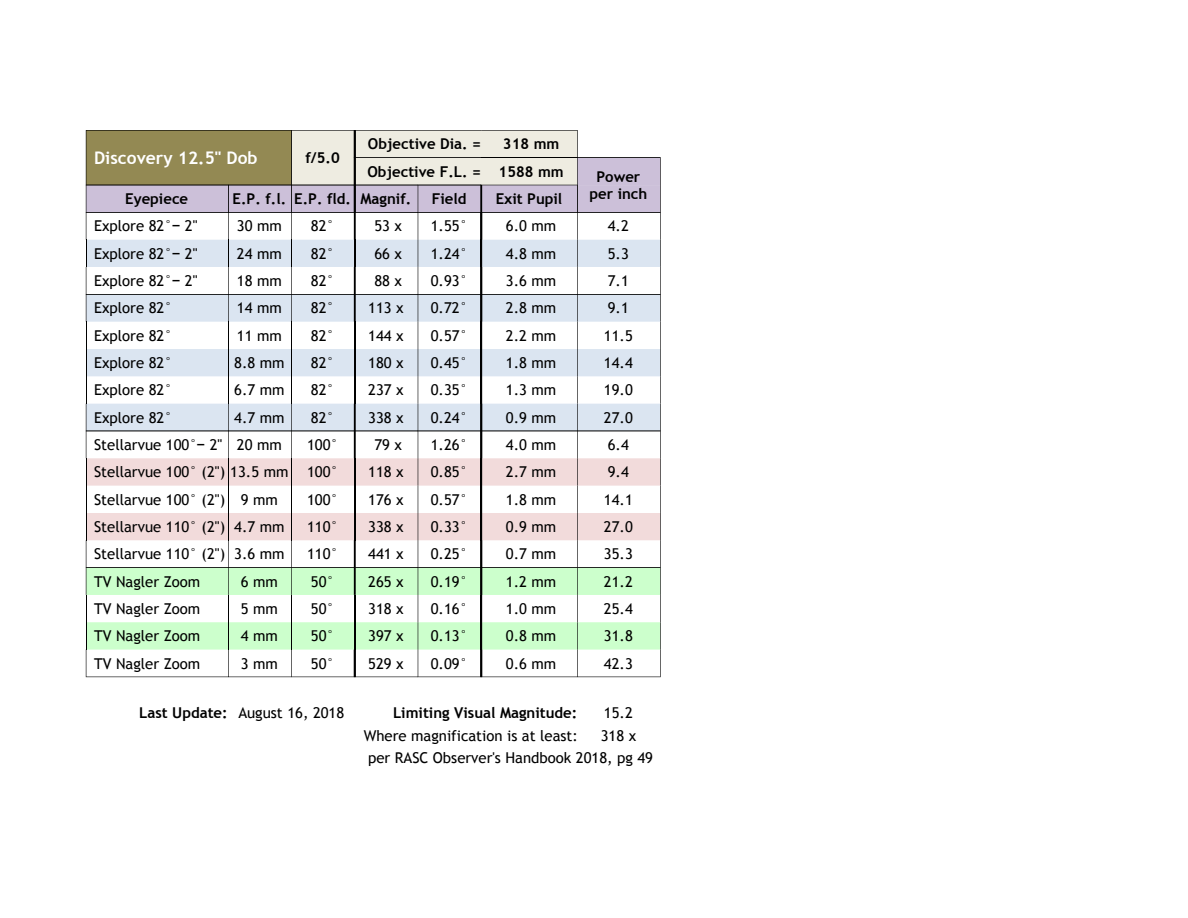
<style>
.page{position:relative;width:1188px;height:918px;background:#fff}
.page>*{position:absolute;margin:0;border:0;box-sizing:border-box;transform-origin:0 0}
.t1{font:700 17.4px "Trebuchet MS";color:#fff}
.t2{font:14.85px/22.4px "Trebuchet MS";color:#000}
.t3{font:700 14.85px/27.3px "Trebuchet MS";color:#000;text-align:right}
.s1{font-family:"Arial Unicode MS"}
.s2{font-weight:700}
</style>
<div class="page">
<svg style="left:86px;top:130px;width:575px;height:548px"></svg>
<p class="t1" style="left:94px;top:148px;width:165px">Discovery 12.5" Dob</p>
<p class="t3" style="left:305px;top:144px;width:36px">f/5.0</p>
<p class="t3" style="left:368px;top:130px;width:114px">Objective Dia. =</p>
<p class="t3" style="left:368px;top:130px;width:198px">318 mm<br>Objective F.L. = 1588 mm</p>
<p class="t3" style="left:596px;top:163px;width:45px">Power</p>
<p class="t3" style="left:125px;top:185px;width:64px">Eyepiece</p>
<p class="t3" style="left:233px;top:185px;width:180px">E.P. f.l. E.P. fld. Magnif.</p>
<p class="t3" style="left:432px;top:185px;width:36px">Field</p>
<p class="t3" style="left:496px;top:185px;width:68px">Exit Pupil</p>
<p class="t3" style="left:590px;top:180px;width:59px">per inch</p>
<p class="t2" style="left:94px;top:215px;width:105px">Explore 82°<span class="s1">−</span> 2"</p>
<p class="t2" style="left:237px;top:215px;width:46px">30 mm</p>
<p class="t2" style="left:311px;top:215px;width:25px">82°</p>
<p class="t2" style="left:374px;top:215px;width:29px">53 x</p>
<p class="t2" style="left:431px;top:215px;width:38px">1.55°</p>
<p class="t2" style="left:506px;top:215px;width:52px">6.0 mm</p>
<p class="t2" style="left:608px;top:215px;width:23px">4.2</p>
<p class="t2" style="left:94px;top:242px;width:105px">Explore 82°<span class="s1">−</span> 2"</p>
<p class="t2" style="left:237px;top:242px;width:46px">24 mm</p>
<p class="t2" style="left:311px;top:242px;width:25px">82°</p>
<p class="t2" style="left:374px;top:242px;width:29px">66 x</p>
<p class="t2" style="left:431px;top:242px;width:38px">1.24°</p>
<p class="t2" style="left:506px;top:242px;width:52px">4.8 mm</p>
<p class="t2" style="left:608px;top:242px;width:23px">5.3</p>
<p class="t2" style="left:94px;top:269px;width:105px">Explore 82°<span class="s1">−</span> 2"</p>
<p class="t2" style="left:237px;top:269px;width:46px">18 mm</p>
<p class="t2" style="left:311px;top:269px;width:25px">82°</p>
<p class="t2" style="left:374px;top:269px;width:29px">88 x</p>
<p class="t2" style="left:431px;top:269px;width:38px">0.93°</p>
<p class="t2" style="left:506px;top:269px;width:52px">3.6 mm</p>
<p class="t2" style="left:608px;top:269px;width:23px">7.1</p>
<p class="t2" style="left:94px;top:297px;width:80px">Explore 82°</p>
<p class="t2" style="left:237px;top:297px;width:46px">14 mm</p>
<p class="t2" style="left:311px;top:297px;width:25px">82°</p>
<p class="t2" style="left:368px;top:297px;width:37px">113 x</p>
<p class="t2" style="left:431px;top:297px;width:38px">0.72°</p>
<p class="t2" style="left:506px;top:297px;width:52px">2.8 mm</p>
<p class="t2" style="left:608px;top:297px;width:23px">9.1</p>
<p class="t2" style="left:94px;top:324px;width:80px">Explore 82°</p>
<p class="t2" style="left:237px;top:324px;width:46px">11 mm</p>
<p class="t2" style="left:311px;top:324px;width:25px">82°</p>
<p class="t2" style="left:368px;top:324px;width:37px">144 x</p>
<p class="t2" style="left:431px;top:324px;width:38px">0.57°</p>
<p class="t2" style="left:506px;top:324px;width:52px">2.2 mm</p>
<p class="t2" style="left:604px;top:324px;width:30px">11.5</p>
<p class="t2" style="left:94px;top:351px;width:80px">Explore 82°</p>
<p class="t2" style="left:234px;top:351px;width:52px">8.8 mm</p>
<p class="t2" style="left:311px;top:351px;width:25px">82°</p>
<p class="t2" style="left:368px;top:351px;width:37px">180 x</p>
<p class="t2" style="left:431px;top:351px;width:38px">0.45°</p>
<p class="t2" style="left:506px;top:351px;width:52px">1.8 mm</p>
<p class="t2" style="left:604px;top:351px;width:30px">14.4</p>
<p class="t2" style="left:94px;top:379px;width:80px">Explore 82°</p>
<p class="t2" style="left:234px;top:379px;width:52px">6.7 mm</p>
<p class="t2" style="left:311px;top:379px;width:25px">82°</p>
<p class="t2" style="left:368px;top:379px;width:37px">237 x</p>
<p class="t2" style="left:431px;top:379px;width:38px">0.35°</p>
<p class="t2" style="left:506px;top:379px;width:52px">1.3 mm</p>
<p class="t2" style="left:604px;top:379px;width:30px">19.0</p>
<p class="t2" style="left:94px;top:406px;width:80px">Explore 82°</p>
<p class="t2" style="left:234px;top:406px;width:52px">4.7 mm</p>
<p class="t2" style="left:311px;top:406px;width:25px">82°</p>
<p class="t2" style="left:368px;top:406px;width:37px">338 x</p>
<p class="t2" style="left:431px;top:406px;width:38px">0.24°</p>
<p class="t2" style="left:506px;top:406px;width:52px">0.9 mm</p>
<p class="t2" style="left:604px;top:406px;width:30px">27.0</p>
<p class="t2" style="left:94px;top:433px;width:189px">Stellarvue 100°<span class="s1">−</span> 2" 20 mm</p>
<p class="t2" style="left:307px;top:433px;width:33px">100°</p>
<p class="t2" style="left:374px;top:433px;width:29px">79 x</p>
<p class="t2" style="left:431px;top:433px;width:38px">1.26°</p>
<p class="t2" style="left:506px;top:433px;width:52px">4.0 mm</p>
<p class="t2" style="left:608px;top:433px;width:23px">6.4</p>
<p class="t2" style="left:94px;top:461px;width:246px">Stellarvue 100° (2") 13.5 mm 100°</p>
<p class="t2" style="left:368px;top:461px;width:37px">118 x</p>
<p class="t2" style="left:431px;top:461px;width:38px">0.85°</p>
<p class="t2" style="left:506px;top:461px;width:52px">2.7 mm</p>
<p class="t2" style="left:608px;top:461px;width:23px">9.4</p>
<p class="t2" style="left:94px;top:488px;width:185px">Stellarvue 100° (2") 9 mm</p>
<p class="t2" style="left:307px;top:488px;width:33px">100°</p>
<p class="t2" style="left:368px;top:488px;width:37px">176 x</p>
<p class="t2" style="left:431px;top:488px;width:38px">0.57°</p>
<p class="t2" style="left:506px;top:488px;width:52px">1.8 mm</p>
<p class="t2" style="left:604px;top:488px;width:30px">14.1</p>
<p class="t2" style="left:94px;top:515px;width:192px">Stellarvue 110° (2") 4.7 mm</p>
<p class="t2" style="left:307px;top:515px;width:33px">110°</p>
<p class="t2" style="left:368px;top:515px;width:37px">338 x</p>
<p class="t2" style="left:431px;top:515px;width:38px">0.33°</p>
<p class="t2" style="left:506px;top:515px;width:52px">0.9 mm</p>
<p class="t2" style="left:604px;top:515px;width:30px">27.0</p>
<p class="t2" style="left:94px;top:543px;width:192px">Stellarvue 110° (2") 3.6 mm</p>
<p class="t2" style="left:307px;top:543px;width:33px">110°</p>
<p class="t2" style="left:368px;top:543px;width:37px">441 x</p>
<p class="t2" style="left:431px;top:543px;width:38px">0.25°</p>
<p class="t2" style="left:506px;top:543px;width:52px">0.7 mm</p>
<p class="t2" style="left:604px;top:543px;width:30px">35.3</p>
<p class="t2" style="left:94px;top:570px;width:108px">TV Nagler Zoom</p>
<p class="t2" style="left:241px;top:570px;width:39px">6 mm</p>
<p class="t2" style="left:311px;top:570px;width:25px">50°</p>
<p class="t2" style="left:368px;top:570px;width:37px">265 x</p>
<p class="t2" style="left:431px;top:570px;width:38px">0.19°</p>
<p class="t2" style="left:506px;top:570px;width:52px">1.2 mm</p>
<p class="t2" style="left:604px;top:570px;width:30px">21.2</p>
<p class="t2" style="left:94px;top:597px;width:108px">TV Nagler Zoom</p>
<p class="t2" style="left:241px;top:597px;width:39px">5 mm</p>
<p class="t2" style="left:311px;top:597px;width:25px">50°</p>
<p class="t2" style="left:368px;top:597px;width:37px">318 x</p>
<p class="t2" style="left:431px;top:597px;width:38px">0.16°</p>
<p class="t2" style="left:506px;top:597px;width:52px">1.0 mm</p>
<p class="t2" style="left:604px;top:597px;width:30px">25.4</p>
<p class="t2" style="left:94px;top:625px;width:108px">TV Nagler Zoom</p>
<p class="t2" style="left:241px;top:625px;width:39px">4 mm</p>
<p class="t2" style="left:311px;top:625px;width:25px">50°</p>
<p class="t2" style="left:368px;top:625px;width:37px">397 x</p>
<p class="t2" style="left:431px;top:625px;width:38px">0.13°</p>
<p class="t2" style="left:506px;top:625px;width:52px">0.8 mm</p>
<p class="t2" style="left:604px;top:625px;width:30px">31.8</p>
<p class="t2" style="left:94px;top:652px;width:108px">TV Nagler Zoom</p>
<p class="t2" style="left:241px;top:652px;width:39px">3 mm</p>
<p class="t2" style="left:311px;top:652px;width:25px">50°</p>
<p class="t2" style="left:368px;top:652px;width:37px">529 x</p>
<p class="t2" style="left:431px;top:652px;width:38px">0.09°</p>
<p class="t2" style="left:506px;top:652px;width:52px">0.6 mm</p>
<p class="t2" style="left:604px;top:652px;width:30px">42.3</p>
<p class="t2" style="left:139px;top:702px;width:207px"><span class="s2">Last Update:</span> August 16, 2018</p>
<p class="t3" style="left:393px;top:699px;width:186px">Limiting Visual Magnitude:</p>
<p class="t2" style="left:604px;top:702px;width:30px">15.2</p>
<p class="t2" style="left:364px;top:724px;width:216px">Where magnification is at least:</p>
<p class="t2" style="left:368px;top:724px;width:286px;text-indent:233px">318 x per RASC Observer's Handbook 2018, pg 49</p>
</div>
